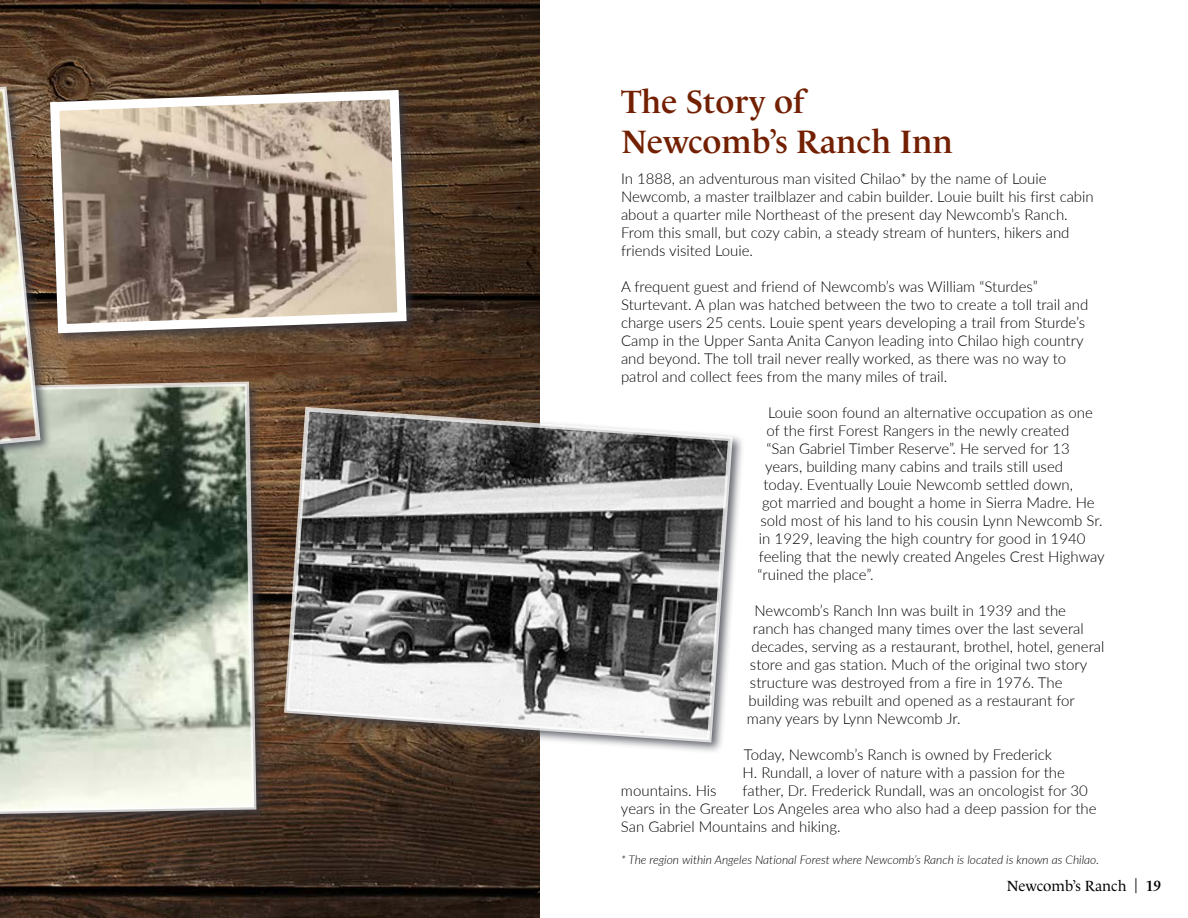
<style>
.page{position:relative;width:1188px;height:918px;background:#fff}
.page>*{position:absolute;margin:0;border:0;box-sizing:border-box;transform-origin:0 0}
.t1{font:600 33px/39.6px "Le Monde Livre Cla Std";color:#732002}
.t2{font:300 15px/18px "Lato";color:#000}
.t3{font:15px "Le Monde Livre Cla Std";color:#000}
.t4{font:italic 300 12px "Lato";color:#000}
.s1{font-weight:600}
</style>
<div class="page">
<img style="left:0;top:0;width:540px;height:918px">
<div style="left:0;top:378px;width:269px;height:455px;background:#343741;opacity:.75"></div>
<svg style="left:0;top:379px;width:259px;height:444px;background:#8b9486"></svg>
<div style="left:0;top:84px;width:53px;height:424px;background:#343741;opacity:.75"></div>
<img style="left:0;top:84px;width:43px;height:414px">
<div style="left:47px;top:87px;width:372px;height:259px;background:#343741;opacity:.75"></div>
<svg style="left:45px;top:85px;width:366px;height:253px;background:#98887b"></svg>
<div style="left:281px;top:404px;width:464px;height:351px;background:#343741;opacity:.75"></div>
<svg style="left:282px;top:405px;width:453px;height:340px"></svg>
<h1 class="t1" style="left:621px;top:82px;width:333px">The Story of<br>Newcomb’s Ranch Inn</h1>
<p class="t2" style="left:621px;top:169px;width:474px">In 1888, an adventurous man visited Chilao* by the name of Louie Newcomb, a master trailblazer and cabin builder. Louie built his first cabin about a quarter mile Northeast of the present day Newcomb’s Ranch.<br>From this small, but cozy cabin, a steady stream of hunters, hikers and friends visited Louie.</p>
<p class="t2" style="left:621px;top:277px;width:469px">A frequent guest and friend of Newcomb’s was William “Sturdes” Sturtevant. A plan was hatched between the two to create a toll trail and charge users 25 cents. Louie spent years developing a trail from Sturde’s Camp in the Upper Santa Anita Canyon leading into Chilao high country and beyond. The toll trail never really worked, as there was no way to patrol and collect fees from the many miles of trail.</p>
<p class="t2" style="left:768px;top:403px;width:327px">Louie soon found an alternative occupation as one</p>
<p class="t2" style="left:766px;top:421px;width:304px">of the first Forest Rangers in the newly created</p>
<p class="t2" style="left:766px;top:439px;width:305px">“San Gabriel Timber Reserve”. He served for 13</p>
<p class="t2" style="left:765px;top:457px;width:300px">years, building many cabins and trails still used</p>
<p class="t2" style="left:764px;top:475px;width:311px">today. Eventually Louie Newcomb settled down,</p>
<p class="t2" style="left:762px;top:493px;width:334px">got married and bought a home in Sierra Madre. He</p>
<p class="t2" style="left:760px;top:511px;width:344px">sold most of his land to his cousin Lynn Newcomb Sr.</p>
<p class="t2" style="left:759px;top:529px;width:328px">in 1929, leaving the high country for good in 1940</p>
<p class="t2" style="left:759px;top:547px;width:347px">feeling that the newly created Angeles Crest Highway</p>
<p class="t2" style="left:757px;top:565px;width:118px">“ruined the place”.</p>
<p class="t2" style="left:754px;top:601px;width:313px">Newcomb’s Ranch Inn was built in 1939 and the</p>
<p class="t2" style="left:753px;top:619px;width:332px">ranch has changed many times over the last several</p>
<p class="t2" style="left:751px;top:637px;width:354px">decades, serving as a restaurant, brothel, hotel, general</p>
<p class="t2" style="left:750px;top:655px;width:339px">store and gas station. Much of the original two story</p>
<p class="t2" style="left:750px;top:673px;width:314px">structure was destroyed from a fire in 1976. The</p>
<p class="t2" style="left:748px;top:691px;width:328px">building was rebuilt and opened as a restaurant for</p>
<p class="t2" style="left:747px;top:709px;width:215px">many years by Lynn Newcomb Jr.</p>
<p class="t2" style="left:742px;top:745px;width:324px">Today, Newcomb’s Ranch is owned by Frederick<br>H. Rundall, a lover of nature with a passion for the</p>
<p class="t2" style="left:621px;top:781px;width:97px">mountains. His</p>
<p class="t2" style="left:621px;top:781px;width:477px;text-indent:122px">father, Dr. Frederick Rundall, was an oncologist for 30 years in the Greater Los Angeles area who also had a deep passion for the<br>San Gabriel Mountains and hiking.</p>
<p class="t4" style="left:621px;top:852px;width:480px">* The region within Angeles National Forest where Newcomb’s Ranch is located is known as Chilao.</p>
<p class="t3" style="left:1007px;top:877px;width:156px">Newcomb’s Ranch | <span class="s1">19</span></p>
</div>
